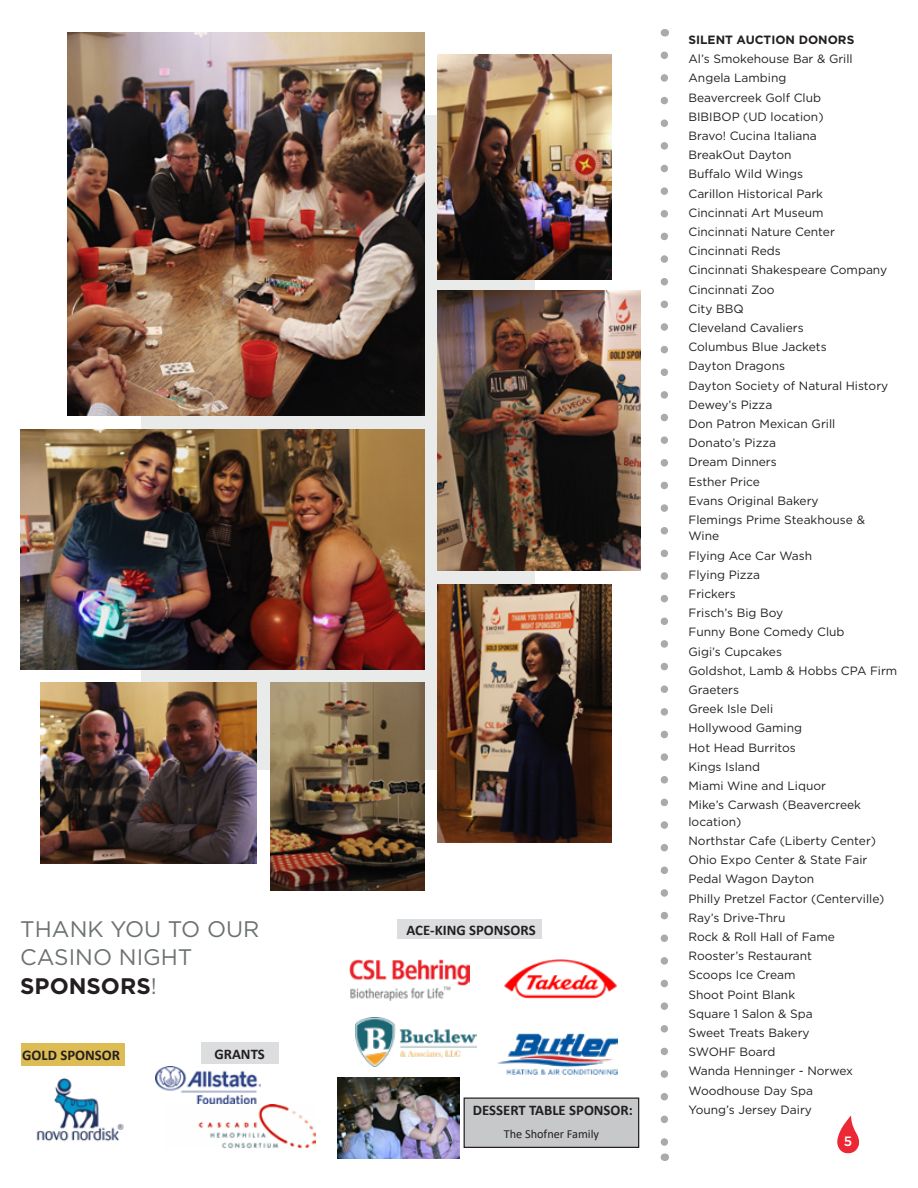
<style>
.page{position:relative;width:918px;height:1188px;background:#fff}
.page>*{position:absolute;margin:0;border:0;box-sizing:border-box;transform-origin:0 0}
.t1{font:22.5px/28.5px "Gotham";color:#6c7172}
.t2{font:700 14.7px "Calibri";color:#231f20}
.t3{font:500 13.5px "Gotham";color:#fff}
.t4{font:12.3px "Calibri";color:#231f20}
.t5{font:12px/16.5px "Gotham";color:#231f20}
.t6{font:700 12px "Gotham";color:#231f20}
.s1{font-weight:700;color:#231f20}
</style>
<div class="page">
<div style="left:141px;top:115px;width:393px;height:655px;background:#e9ebeb"></div>
<img style="left:20px;top:429px;width:404px;height:241px">
<img style="left:68px;top:33px;width:356px;height:383px">
<img style="left:438px;top:54px;width:174px;height:225px">
<img style="left:438px;top:291px;width:202px;height:280px">
<svg style="left:661px;top:55px;width:7px;height:1091px"></svg>
<img style="left:40px;top:683px;width:216px;height:181px">
<img style="left:270px;top:683px;width:154px;height:208px">
<img style="left:438px;top:584px;width:174px;height:258px">
<img style="left:36px;top:1061px;width:89px;height:81px">
<img style="left:198px;top:1104px;width:118px;height:44px">
<div style="left:21px;top:1044px;width:103px;height:22px;background:#ddbc53"></div>
<div style="left:201px;top:1043px;width:77px;height:21px;background:#dcdddf"></div>
<img style="left:156px;top:1066px;width:105px;height:37px">
<img style="left:349px;top:959px;width:121px;height:41px">
<div style="left:464px;top:1098px;width:175px;height:49px;background:#c7c8ca"></div>
<div style="left:464px;top:1098px;width:175px;height:50px;border:1px solid #231f20"></div>
<div style="left:397px;top:919px;width:145px;height:20px;background:#dcdddf"></div>
<img style="left:497px;top:1034px;width:121px;height:41px">
<img style="left:355px;top:1017px;width:122px;height:50px">
<img style="left:504px;top:959px;width:113px;height:40px">
<img style="left:338px;top:1077px;width:122px;height:81px">
<svg style="left:837px;top:1116px;width:22px;height:38px"></svg>
<p class="t1" style="left:20px;top:914px;width:241px">THANK YOU TO OUR<br>CASINO NIGHT<br><span class="s1">SPONSORS</span>!</p>
<p class="t2" style="left:22px;top:1044px;width:99px">GOLD SPONSOR</p>
<p class="t2" style="left:214px;top:1043px;width:52px">GRANTS</p>
<p class="t2" style="left:407px;top:920px;width:131px">ACE-KING SPONSORS</p>
<p class="t2" style="left:473px;top:1100px;width:162px">DESSERT TABLE SPONSOR:</p>
<p class="t4" style="left:504px;top:1125px;width:97px">The Shofner Family</p>
<p class="t6" style="left:688px;top:33px;width:167px">SILENT AUCTION DONORS</p>
<p class="t5" style="left:688px;top:50px;width:166px">Al’s Smokehouse Bar &amp; Grill</p>
<p class="t5" style="left:688px;top:70px;width:99px">Angela Lambing</p>
<p class="t5" style="left:688px;top:89px;width:134px">Beavercreek Golf Club</p>
<p class="t5" style="left:688px;top:108px;width:137px">BIBIBOP (UD location)</p>
<p class="t5" style="left:688px;top:127px;width:130px">Bravo! Cucina Italiana</p>
<p class="t5" style="left:688px;top:146px;width:105px">BreakOut Dayton</p>
<p class="t5" style="left:688px;top:166px;width:116px">Buffalo Wild Wings</p>
<p class="t5" style="left:688px;top:185px;width:136px">Carillon Historical Park</p>
<p class="t5" style="left:688px;top:204px;width:137px">Cincinnati Art Museum</p>
<p class="t5" style="left:688px;top:223px;width:148px">Cincinnati Nature Center</p>
<p class="t5" style="left:688px;top:242px;width:94px">Cincinnati Reds</p>
<p class="t5" style="left:688px;top:262px;width:200px">Cincinnati Shakespeare Company</p>
<p class="t5" style="left:688px;top:281px;width:88px">Cincinnati Zoo</p>
<p class="t5" style="left:688px;top:300px;width:57px">City BBQ</p>
<p class="t5" style="left:688px;top:319px;width:117px">Cleveland Cavaliers</p>
<p class="t5" style="left:688px;top:338px;width:140px">Columbus Blue Jackets</p>
<p class="t5" style="left:688px;top:358px;width:98px">Dayton Dragons</p>
<p class="t5" style="left:688px;top:377px;width:201px">Dayton Society of Natural History</p>
<p class="t5" style="left:688px;top:396px;width:85px">Dewey’s Pizza</p>
<p class="t5" style="left:688px;top:415px;width:148px">Don Patron Mexican Grill</p>
<p class="t5" style="left:688px;top:434px;width:89px">Donato’s Pizza</p>
<p class="t5" style="left:688px;top:454px;width:90px">Dream Dinners</p>
<p class="t5" style="left:688px;top:473px;width:73px">Esther Price</p>
<p class="t5" style="left:688px;top:492px;width:132px">Evans Original Bakery</p>
<p class="t5" style="left:688px;top:511px;width:178px">Flemings Prime Steakhouse &amp;<br>Wine</p>
<p class="t5" style="left:688px;top:547px;width:125px">Flying Ace Car Wash</p>
<p class="t5" style="left:688px;top:566px;width:73px">Flying Pizza</p>
<p class="t5" style="left:688px;top:585px;width:49px">Frickers</p>
<p class="t5" style="left:688px;top:604px;width:96px">Frisch’s Big Boy</p>
<p class="t5" style="left:688px;top:624px;width:158px">Funny Bone Comedy Club</p>
<p class="t5" style="left:688px;top:643px;width:95px">Gigi’s Cupcakes</p>
<p class="t5" style="left:688px;top:662px;width:210px">Goldshot, Lamb &amp; Hobbs CPA Firm</p>
<p class="t5" style="left:688px;top:681px;width:52px">Graeters</p>
<p class="t5" style="left:688px;top:700px;width:86px">Greek Isle Deli</p>
<p class="t5" style="left:688px;top:720px;width:115px">Hollywood Gaming</p>
<p class="t5" style="left:688px;top:739px;width:109px">Hot Head Burritos</p>
<p class="t5" style="left:688px;top:758px;width:73px">Kings Island</p>
<p class="t5" style="left:688px;top:777px;width:139px">Miami Wine and Liquor</p>
<p class="t5" style="left:688px;top:796px;width:174px">Mike’s Carwash (Beavercreek location)</p>
<p class="t5" style="left:688px;top:832px;width:189px">Northstar Cafe (Liberty Center)</p>
<p class="t5" style="left:688px;top:851px;width:181px">Ohio Expo Center &amp; State Fair</p>
<p class="t5" style="left:688px;top:871px;width:127px">Pedal Wagon Dayton</p>
<p class="t5" style="left:688px;top:890px;width:197px">Philly Pretzel Factor (Centerville)</p>
<p class="t5" style="left:688px;top:909px;width:98px">Ray’s Drive-Thru</p>
<p class="t5" style="left:688px;top:928px;width:148px">Rock &amp; Roll Hall of Fame</p>
<p class="t5" style="left:688px;top:947px;width:125px">Rooster’s Restaurant</p>
<p class="t5" style="left:688px;top:967px;width:109px">Scoops Ice Cream</p>
<p class="t5" style="left:688px;top:986px;width:108px">Shoot Point Blank</p>
<p class="t5" style="left:688px;top:1005px;width:126px">Square 1 Salon &amp; Spa</p>
<p class="t5" style="left:688px;top:1024px;width:123px">Sweet Treats Bakery</p>
<p class="t5" style="left:688px;top:1043px;width:88px">SWOHF Board</p>
<p class="t5" style="left:688px;top:1063px;width:166px">Wanda Henninger - Norwex</p>
<p class="t5" style="left:688px;top:1082px;width:126px">Woodhouse Day Spa</p>
<p class="t5" style="left:688px;top:1101px;width:125px">Young’s Jersey Dairy</p>
<p class="t3" style="left:844px;top:1132px;width:10px">5</p>
</div>
